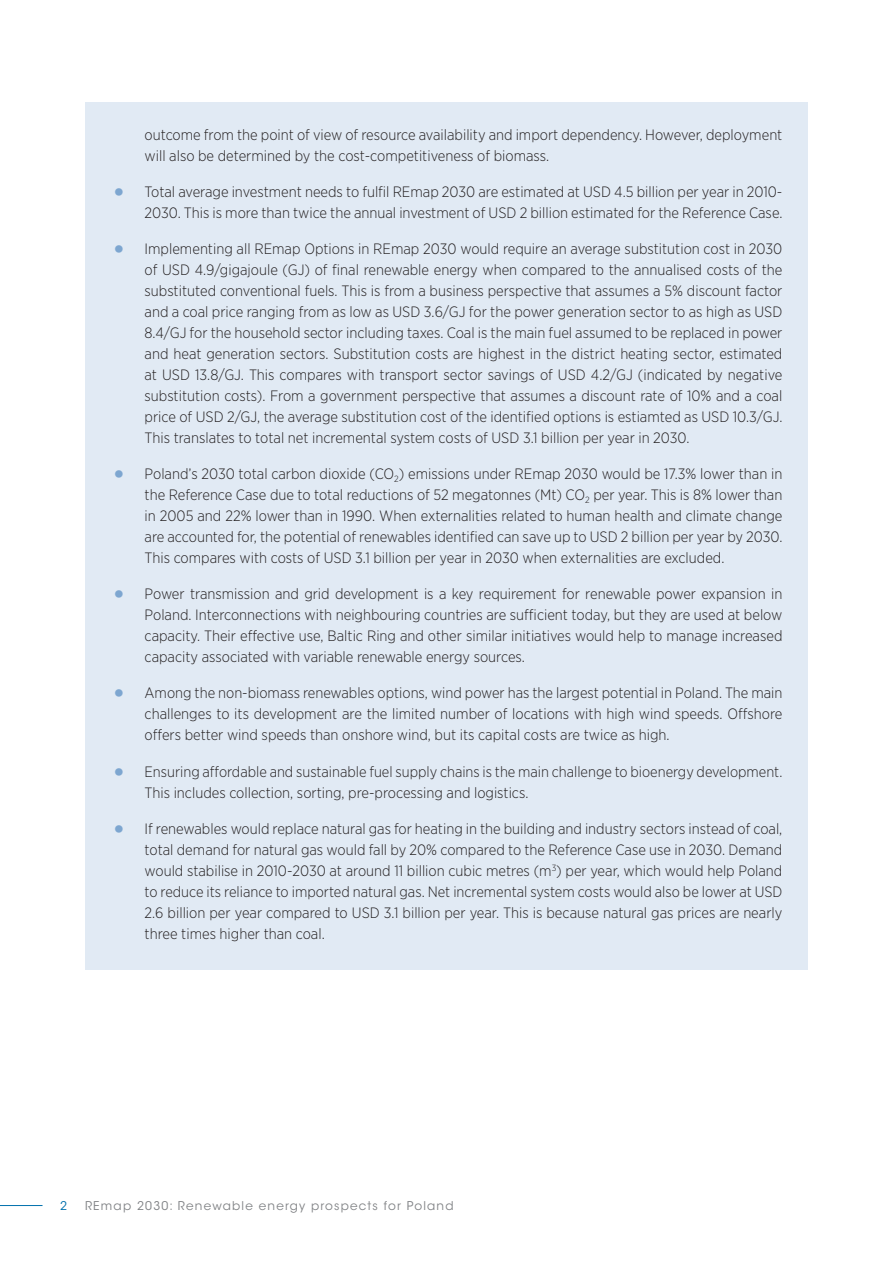
<style>
.page{position:relative;width:893px;height:1263px;background:#fff}
.page>*{position:absolute;margin:0;border:0;box-sizing:border-box;transform-origin:0 0}
.t1{font:300 15px/21px "Gotham Narrow";color:#231f20}
.t2{font:12px "ITC Avant Garde Std";letter-spacing:.1em;color:#808285}
.t3{font:12px "ITC Avant Garde Std";color:#0070ad}
.s1{font-family:"Universal Newswith Comm Pi";font-weight:400;color:#7da6d0}
</style>
<div class="page">
<hr style="left:0;top:1205px;width:43px;height:1px;background:#0070ad">
<div style="left:85px;top:102px;width:723px;height:867px;background:#e1eaf4"></div>
<p class="t1" style="left:145px;top:123px;width:639px">outcome from the point of view of resource availability and import dependency. However, deployment will also be determined by the cost-competitiveness of biomass.</p>
<p class="t1" style="left:115px;top:181px;width:669px;text-align:right"><span class="s1">●</span> Total average investment needs to fulfil REmap 2030 are estimated at USD 4.5 billion per year in 2010-<br>2030. This is more than twice the annual investment of USD 2 billion estimated for the Reference Case.</p>
<p class="t1" style="left:145px;top:238px;width:639px;text-indent:-30px"><span class="s1">●</span> Implementing all REmap Options in REmap 2030 would require an average substitution cost in 2030 of USD 4.9/gigajoule (GJ) of final renewable energy when compared to the annualised costs of the substituted conventional fuels. This is from a business perspective that assumes a 5% discount factor and a coal price ranging from as low as USD 3.6/GJ for the power generation sector to as high as USD 8.4/GJ for the household sector including taxes. Coal is the main fuel assumed to be replaced in power and heat generation sectors. Substitution costs are highest in the district heating sector, estimated at USD 13.8/GJ. This compares with transport sector savings of USD 4.2/GJ (indicated by negative substitution costs). From a government perspective that assumes a discount rate of 10% and a coal price of USD 2/GJ, the average substitution cost of the identified options is estiamted as USD 10.3/GJ.<br>This translates to total net incremental system costs of USD 3.1 billion per year in 2030.</p>
<p class="t1" style="left:145px;top:463px;width:639px;text-indent:-30px"><span class="s1">●</span> Poland’s 2030 total carbon dioxide (CO<sub>2</sub>) emissions under REmap 2030 would be 17.3% lower than in the Reference Case due to total reductions of 52 megatonnes (Mt) CO<sub>2</sub> per year. This is 8% lower than in 2005 and 22% lower than in 1990. When externalities related to human health and climate change are accounted for, the potential of renewables identified can save up to USD 2 billion per year by 2030.<br>This compares with costs of USD 3.1 billion per year in 2030 when externalities are excluded.</p>
<p class="t1" style="left:145px;top:583px;width:639px;text-align:justify;text-indent:-30px"><span class="s1">●</span> Power transmission and grid development is a key requirement for renewable power expansion in Poland. Interconnections with neighbouring countries are sufficient today, but they are used at below capacity. Their effective use, Baltic Ring and other similar initiatives would help to manage increased capacity associated with variable renewable energy sources.</p>
<p class="t1" style="left:145px;top:682px;width:639px;text-align:justify;text-indent:-30px"><span class="s1">●</span> Among the non-biomass renewables options, wind power has the largest potential in Poland. The main challenges to its development are the limited number of locations with high wind speeds. Offshore offers better wind speeds than onshore wind, but its capital costs are twice as high.</p>
<p class="t1" style="left:145px;top:760px;width:637px;text-indent:-30px"><span class="s1">●</span> Ensuring affordable and sustainable fuel supply chains is the main challenge to bioenergy development.<br>This includes collection, sorting, pre-processing and logistics.</p>
<p class="t1" style="left:145px;top:817px;width:639px;text-align:justify;text-indent:-30px"><span class="s1">●</span> If renewables would replace natural gas for heating in the building and industry sectors instead of coal, total demand for natural gas would fall by 20% compared to the Reference Case use in 2030. Demand would stabilise in 2010-2030 at around 11 billion cubic metres (m<sup>3</sup>) per year, which would help Poland to reduce its reliance to imported natural gas. Net incremental system costs would also be lower at USD 2.6 billion per year compared to USD 3.1 billion per year. This is because natural gas prices are nearly three times higher than coal.</p>
<p class="t3" style="left:60px;top:1198px;width:8px">2</p>
<p class="t2" style="left:85px;top:1198px;width:370px">REmap 2030: Renewable energy prospects for Poland</p>
</div>
